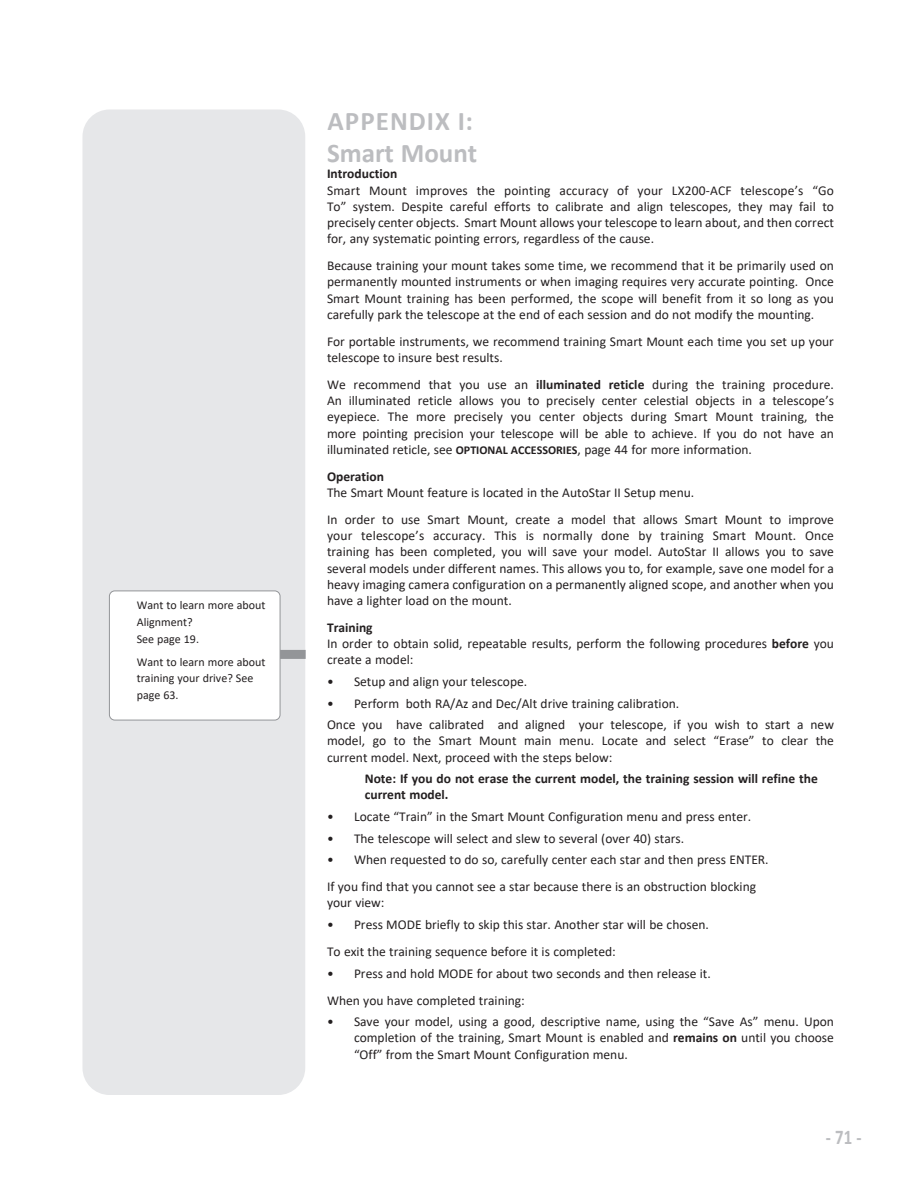
<style>
.page{position:relative;width:918px;height:1188px;background:#fff}
.page>*{position:absolute;margin:0;border:0;box-sizing:border-box;transform-origin:0 0}
.e-bold_18{font:700 27px "Calibri";letter-spacing:.04em;color:#bcbdc0}
.e-bold_18-2{font:700 27px "Calibri";color:#bcbdc0}
.t1{font:700 21px "Calibri";color:#bcbdc0;scale:.8 1}
.t2{font:13.5px/16.2px "Calibri";color:#231f20;text-align:justify}
.t3{font:700 13.5px/16.2px "Calibri";color:#231f20}
.e-bullette{font:12px/17px "Calibri";color:#231f20}
.s1{font-weight:700}
.s2{font-weight:700;font-size:12px}
</style>
<div class="page">
<div style="left:82px;top:109px;width:223px;height:986px;background:#e6e7e9;border-radius:27px"></div>
<div style="left:276px;top:650px;width:30px;height:9px;background:#939598"></div>
<div style="left:109px;top:591px;width:171px;height:129px;background:#fff;border-radius:5px"></div>
<div style="left:109px;top:591px;width:171px;height:129px;border:1px solid #939598;border-radius:5px"></div>
<p class="e-bullette" style="left:137px;top:597px;width:130px">Want to learn more about<br>Alignment?<br>See page 19.</p>
<p class="e-bullette" style="left:137px;top:653px;width:130px">Want to learn more about training your drive? See page 63.</p>
<p class="e-bold_18" style="left:328px;top:102px;width:147px">APPENDIX I:</p>
<p class="e-bold_18-2" style="left:327px;top:134px;width:152px">Smart Mount</p>
<p class="t3" style="left:327px;top:166px;width:72px">Introduction</p>
<p class="t2" style="left:327px;top:182px;width:508px">Smart Mount improves the pointing accuracy of your LX200-ACF telescope’s “Go To” system. Despite careful efforts to calibrate and align telescopes, they may fail to precisely center objects. Smart Mount allows your telescope to learn about, and then correct for, any systematic pointing errors, regardless of the cause.</p>
<p class="t2" style="left:327px;top:257px;width:508px">Because training your mount takes some time, we recommend that it be primarily used on permanently mounted instruments or when imaging requires very accurate pointing. Once Smart Mount training has been performed, the scope will benefit from it so long as you carefully park the telescope at the end of each session and do not modify the mounting.</p>
<p class="t2" style="left:327px;top:333px;width:508px">For portable instruments, we recommend training Smart Mount each time you set up your telescope to insure best results.</p>
<p class="t2" style="left:327px;top:376px;width:508px">We recommend that you use an <span class="s1">illuminated reticle</span> during the training procedure.<br>An illuminated reticle allows you to precisely center celestial objects in a telescope’s eyepiece. The more precisely you center objects during Smart Mount training, the more pointing precision your telescope will be able to achieve. If you do not have an illuminated reticle, see <span class="s2">OPTIONAL ACCESSORIES</span>, page 44 for more information.</p>
<p class="t3" style="left:327px;top:468px;width:59px">Operation</p>
<p class="t2" style="left:327px;top:484px;width:369px">The Smart Mount feature is located in the AutoStar II Setup menu.</p>
<p class="t2" style="left:327px;top:511px;width:509px">In order to use Smart Mount, create a model that allows Smart Mount to improve your telescope’s accuracy. This is normally done by training Smart Mount. Once training has been completed, you will save your model. AutoStar II allows you to save several models under different names. This allows you to, for example, save one model for a heavy imaging camera configuration on a permanently aligned scope, and another when you have a lighter load on the mount.</p>
<p class="t3" style="left:327px;top:619px;width:47px">Training</p>
<p class="t2" style="left:327px;top:635px;width:508px">In order to obtain solid, repeatable results, perform the following procedures <span class="s1">before</span> you create a model:</p>
<p class="t2" style="left:327px;top:673px;width:202px">• Setup and align your telescope.</p>
<p class="t2" style="left:327px;top:695px;width:354px">• Perform both RA/Az and Dec/Alt drive training calibration.</p>
<p class="t2" style="left:327px;top:716px;width:509px">Once you have calibrated and aligned your telescope, if you wish to start a new model, go to the Smart Mount main menu. Locate and select “Erase” to clear the current model. Next, proceed with the steps below:</p>
<p class="t3" style="left:365px;top:770px;width:455px">Note: If you do not erase the current model, the training session will refine the current model.</p>
<p class="t2" style="left:327px;top:808px;width:426px">• Locate “Train” in the Smart Mount Configuration menu and press enter.</p>
<p class="t2" style="left:327px;top:830px;width:359px">• The telescope will select and slew to several (over 40) stars.</p>
<p class="t2" style="left:327px;top:851px;width:443px">• When requested to do so, carefully center each star and then press ENTER.</p>
<p class="t2" style="left:327px;top:878px;width:431px">If you find that you cannot see a star because there is an obstruction blocking your view:</p>
<p class="t2" style="left:327px;top:916px;width:384px">• Press MODE briefly to skip this star. Another star will be chosen.</p>
<p class="t2" style="left:327px;top:943px;width:290px">To exit the training sequence before it is completed:</p>
<p class="t2" style="left:327px;top:965px;width:385px">• Press and hold MODE for about two seconds and then release it.</p>
<p class="t2" style="left:327px;top:992px;width:199px">When you have completed training:</p>
<p class="t2" style="left:354px;top:1013px;width:481px;text-indent:-27px">• Save your model, using a good, descriptive name, using the “Save As” menu. Upon completion of the training, Smart Mount is enabled and <span class="s1">remains on</span> until you choose “Off” from the Smart Mount Configuration menu.</p>
<p class="t1" style="left:826px;top:1122px;width:46px">- 71 -</p>
</div>
